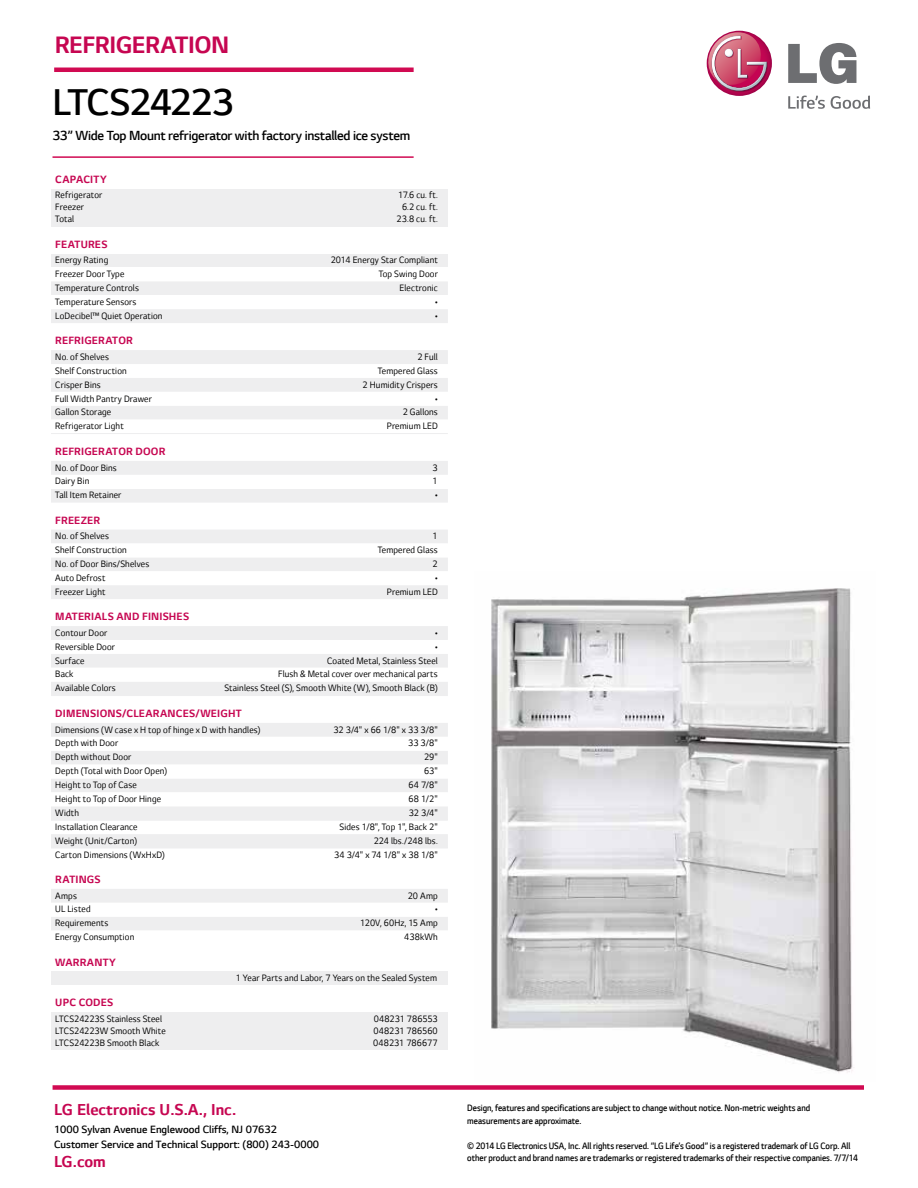
<style>
.page{position:relative;width:918px;height:1188px;background:#fff}
.page>*{position:absolute;margin:0;border:0;box-sizing:border-box;transform-origin:0 0}
.t1{font:300 42.3px "LG Smart";letter-spacing:-.03em;color:#000}
.t2{font:700 27px "LG Smart";letter-spacing:-.015em;color:#c60651}
.t3{font:700 18px "LG Smart";color:#c60651}
.t4{font:300 15px "LG Smart";letter-spacing:-.02em;color:#000}
.t5{font:700 12px "LG Smart";letter-spacing:.015em;color:#c60651}
.t6{font:300 12px/15px "LG Smart";color:#000}
.t7{font:10.5px "LG Smart";letter-spacing:.015em;color:#000;scale:.95 1}
.t8{font:300 10.5px/12.6px "LG Smart";letter-spacing:-.005em;color:#000;scale:.9 1}
.t9{font:10.5px "LG Smart";letter-spacing:-.005em;color:#000;scale:.95 1}
</style>
<div class="page">
<div style="left:53px;top:1085px;width:811px;height:5px;background:#d10a52"></div>
<svg style="left:707px;top:31px;width:65px;height:65px"></svg>
<svg style="left:706px;top:32px;width:62px;height:60px"></svg>
<svg style="left:788px;top:43px;width:68px;height:41px"></svg>
<svg style="left:788px;top:96px;width:37px;height:13px"></svg>
<svg style="left:831px;top:96px;width:39px;height:13px"></svg>
<hr style="left:54px;top:68px;width:360px;height:4px;background:#d10a52">
<hr style="left:52px;top:156px;width:362px;height:2px;background:#d10a52">
<div style="left:51px;top:189px;width:397px;height:38px;background:#eeeeef"></div>
<div style="left:51px;top:254px;width:397px;height:14px;background:#eeeeef"></div>
<div style="left:51px;top:282px;width:397px;height:41px;background:#eeeeef"></div>
<div style="left:51px;top:295px;width:397px;height:14px;background:#fff"></div>
<svg style="left:51px;top:350px;width:397px;height:69px"></svg>
<hr style="left:51px;top:433px;width:397px;height:1px;background:#eeeeef">
<div style="left:51px;top:461px;width:397px;height:42px;background:#eeeeef"></div>
<div style="left:51px;top:475px;width:397px;height:14px;background:#fff"></div>
<svg style="left:51px;top:530px;width:397px;height:69px"></svg>
<svg style="left:51px;top:626px;width:397px;height:69px"></svg>
<hr style="left:51px;top:695px;width:397px;height:1px;background:#eeeeef">
<div style="left:51px;top:723px;width:397px;height:14px;background:#eeeeef"></div>
<svg style="left:51px;top:751px;width:397px;height:97px;fill:#eeeeef"></svg>
<hr style="left:51px;top:820px;width:397px;height:1px;background:#eeeeef">
<hr style="left:51px;top:848px;width:397px;height:1px;background:#eeeeef">
<svg style="left:51px;top:889px;width:397px;height:41px"></svg>
<div style="left:51px;top:971px;width:397px;height:14px;background:#eeeeef"></div>
<div style="left:51px;top:1012px;width:397px;height:38px;background:#eeeeef"></div>
<img style="left:491px;top:588px;width:363px;height:485px">
<h2 class="t2" style="left:55px;top:30px;width:176px">REFRIGERATION</h2>
<h1 class="t1" style="left:52px;top:79px;width:183px">LTCS24223</h1>
<h3 class="t4" style="left:52px;top:127px;width:359px">33” Wide Top Mount refrigerator with factory installed ice system</h3>
<p class="t5" style="left:55px;top:173px;width:15px">CAPACITY</p>
<p class="t7" style="left:55px;top:190px;width:51px">Refrigerator</p>
<p class="t7" style="left:398px;top:190px;width:43px">17.6 cu. ft.</p>
<p class="t7" style="left:55px;top:202px;width:32px">Freezer</p>
<p class="t7" style="left:402px;top:202px;width:39px">6.2 cu. ft.</p>
<p class="t7" style="left:55px;top:214px;width:21px">Total</p>
<p class="t7" style="left:397px;top:214px;width:45px">23.8 cu. ft.</p>
<p class="t5" style="left:55px;top:237px;width:54px">FEATURES</p>
<p class="t7" style="left:55px;top:254px;width:57px">Energy Rating</p>
<p class="t7" style="left:331px;top:254px;width:114px">2014 Energy Star Compliant</p>
<p class="t7" style="left:55px;top:268px;width:74px">Freezer Door Type</p>
<p class="t7" style="left:379px;top:268px;width:64px">Top Swing Door</p>
<p class="t7" style="left:55px;top:282px;width:89px">Temperature Controls</p>
<p class="t7" style="left:400px;top:282px;width:42px">Electronic</p>
<p class="t7" style="left:55px;top:296px;width:87px">Temperature Sensors</p>
<p class="t7" style="left:435px;top:296px;width:4px">•</p>
<p class="t7" style="left:55px;top:310px;width:114px">LoDecibel™ Quiet Operation</p>
<p class="t7" style="left:435px;top:310px;width:4px">•</p>
<p class="t5" style="left:55px;top:334px;width:21px">REFRIGERATOR</p>
<p class="t7" style="left:55px;top:351px;width:58px">No. of Shelves</p>
<p class="t7" style="left:417px;top:351px;width:23px">2 Full</p>
<p class="t7" style="left:55px;top:365px;width:77px">Shelf Construction</p>
<p class="t7" style="left:378px;top:365px;width:65px">Tempered Glass</p>
<p class="t7" style="left:55px;top:379px;width:49px">Crisper Bins</p>
<p class="t7" style="left:363px;top:379px;width:81px">2 Humidity Crispers</p>
<p class="t7" style="left:55px;top:393px;width:103px">Full Width Pantry Drawer</p>
<p class="t7" style="left:435px;top:393px;width:4px">•</p>
<p class="t7" style="left:55px;top:407px;width:60px">Gallon Storage</p>
<p class="t7" style="left:403px;top:407px;width:38px">2 Gallons</p>
<p class="t7" style="left:55px;top:420px;width:74px">Refrigerator Light</p>
<p class="t7" style="left:387px;top:420px;width:55px">Premium LED</p>
<p class="t5" style="left:55px;top:445px;width:21px">REFRIGERATOR</p>
<p class="t5" style="left:135px;top:445px;width:31px">DOOR</p>
<p class="t7" style="left:55px;top:462px;width:66px">No. of Door Bins</p>
<p class="t7" style="left:433px;top:462px;width:7px">3</p>
<p class="t7" style="left:55px;top:476px;width:37px">Dairy Bin</p>
<p class="t7" style="left:433px;top:476px;width:7px">1</p>
<p class="t7" style="left:55px;top:490px;width:71px">Tall Item Retainer</p>
<p class="t7" style="left:435px;top:490px;width:4px">•</p>
<p class="t5" style="left:55px;top:513px;width:46px">FREEZER</p>
<p class="t7" style="left:55px;top:530px;width:58px">No. of Shelves</p>
<p class="t7" style="left:433px;top:530px;width:7px">1</p>
<p class="t7" style="left:55px;top:544px;width:77px">Shelf Construction</p>
<p class="t7" style="left:378px;top:544px;width:65px">Tempered Glass</p>
<p class="t7" style="left:55px;top:558px;width:100px">No. of Door Bins/Shelves</p>
<p class="t7" style="left:433px;top:558px;width:7px">2</p>
<p class="t7" style="left:55px;top:572px;width:54px">Auto Defrost</p>
<p class="t7" style="left:435px;top:572px;width:4px">•</p>
<p class="t7" style="left:55px;top:586px;width:54px">Freezer Light</p>
<p class="t7" style="left:387px;top:586px;width:55px">Premium LED</p>
<p class="t5" style="left:55px;top:610px;width:135px">MATERIALS AND FINISHES</p>
<p class="t7" style="left:55px;top:627px;width:56px">Contour Door</p>
<p class="t7" style="left:435px;top:627px;width:4px">•</p>
<p class="t7" style="left:55px;top:641px;width:64px">Reversible Door</p>
<p class="t7" style="left:435px;top:641px;width:4px">•</p>
<p class="t7" style="left:55px;top:655px;width:32px">Surface</p>
<p class="t7" style="left:327px;top:655px;width:118px">Coated Metal, Stainless Steel</p>
<p class="t7" style="left:55px;top:669px;width:21px">Back</p>
<p class="t7" style="left:278px;top:669px;width:170px">Flush &amp; Metal cover over mechanical parts</p>
<p class="t7" style="left:55px;top:682px;width:65px">Available Colors</p>
<p class="t7" style="left:224px;top:682px;width:226px">Stainless Steel (S), Smooth White (W), Smooth Black (B)</p>
<p class="t5" style="left:55px;top:707px;width:188px">DIMENSIONS/CLEARANCES/WEIGHT</p>
<p class="t7" style="left:55px;top:724px;width:217px">Dimensions (W case x H top of hinge x D with handles)</p>
<p class="t7" style="left:333px;top:724px;width:111px">32 3/4" x 66 1/8" x 33 3/8"</p>
<p class="t7" style="left:55px;top:738px;width:68px">Depth with Door</p>
<p class="t7" style="left:408px;top:738px;width:33px">33 3/8"</p>
<p class="t7" style="left:55px;top:752px;width:82px">Depth without Door</p>
<p class="t7" style="left:424px;top:752px;width:16px">29"</p>
<p class="t7" style="left:55px;top:765px;width:119px">Depth (Total with Door Open)</p>
<p class="t7" style="left:424px;top:765px;width:16px">63"</p>
<p class="t7" style="left:55px;top:779px;width:87px">Height to Top of Case</p>
<p class="t7" style="left:409px;top:779px;width:32px">64 7/8"</p>
<p class="t7" style="left:55px;top:793px;width:113px">Height to Top of Door Hinge</p>
<p class="t7" style="left:409px;top:793px;width:32px">68 1/2"</p>
<p class="t7" style="left:55px;top:807px;width:26px">Width</p>
<p class="t7" style="left:409px;top:807px;width:32px">32 3/4"</p>
<p class="t7" style="left:55px;top:821px;width:88px">Installation Clearance</p>
<p class="t7" style="left:340px;top:821px;width:105px">Sides 1/8", Top 1", Back 2"</p>
<p class="t7" style="left:55px;top:835px;width:88px">Weight (Unit/Carton)</p>
<p class="t7" style="left:374px;top:835px;width:69px">224 lbs./248 lbs.</p>
<p class="t7" style="left:55px;top:849px;width:117px">Carton Dimensions (WxHxD)</p>
<p class="t7" style="left:334px;top:849px;width:111px">34 3/4" x 74 1/8" x 38 1/8"</p>
<p class="t5" style="left:55px;top:873px;width:47px">RATINGS</p>
<p class="t7" style="left:55px;top:890px;width:24px">Amps</p>
<p class="t7" style="left:408px;top:890px;width:33px">20 Amp</p>
<p class="t7" style="left:55px;top:904px;width:39px">UL Listed</p>
<p class="t7" style="left:435px;top:904px;width:4px">•</p>
<p class="t7" style="left:55px;top:918px;width:57px">Requirements</p>
<p class="t7" style="left:360px;top:918px;width:83px">120V, 60Hz, 15 Amp</p>
<p class="t7" style="left:55px;top:931px;width:85px">Energy Consumption</p>
<p class="t7" style="left:404px;top:931px;width:37px">438kWh</p>
<p class="t5" style="left:55px;top:955px;width:62px">WARRANTY</p>
<p class="t7" style="left:236px;top:972px;width:213px">1 Year Parts and Labor, 7 Years on the Sealed System</p>
<p class="t5" style="left:55px;top:996px;width:60px">UPC CODES</p>
<p class="t7" style="left:55px;top:1013px;width:114px">LTCS24223S Stainless Steel</p>
<p class="t9" style="left:374px;top:1013px;width:69px">048231 786553</p>
<p class="t7" style="left:55px;top:1025px;width:118px">LTCS24223W Smooth White</p>
<p class="t7" style="left:373px;top:1025px;width:69px">048231 786560</p>
<p class="t7" style="left:55px;top:1037px;width:111px">LTCS24223B Smooth Black</p>
<p class="t7" style="left:373px;top:1037px;width:69px">048231 786677</p>
<h3 class="t3" style="left:54px;top:1099px;width:184px">LG ELECTRONICS U.S.A., INC.</h3>
<p class="t6" style="left:54px;top:1122px;width:267px">1000 Sylvan Avenue Englewood Cliffs, NJ 07632<br>Customer Service and Technical Support: (800) 243-0000</p>
<h3 class="t3" style="left:54px;top:1152px;width:53px">LG.COM</h3>
<p class="t8" style="left:467px;top:1102px;width:383px">Design, features and specifications are subject to change without notice. Non-metric weights and measurements are approximate.</p>
<p class="t8" style="left:467px;top:1139px;width:436px">© 2014 LG Electronics USA, Inc. All rights reserved. “LG Life’s Good” is a registered trademark of LG Corp. All other product and brand names are trademarks or registered trademarks of their respective companies. 7/7/14</p>
</div>
